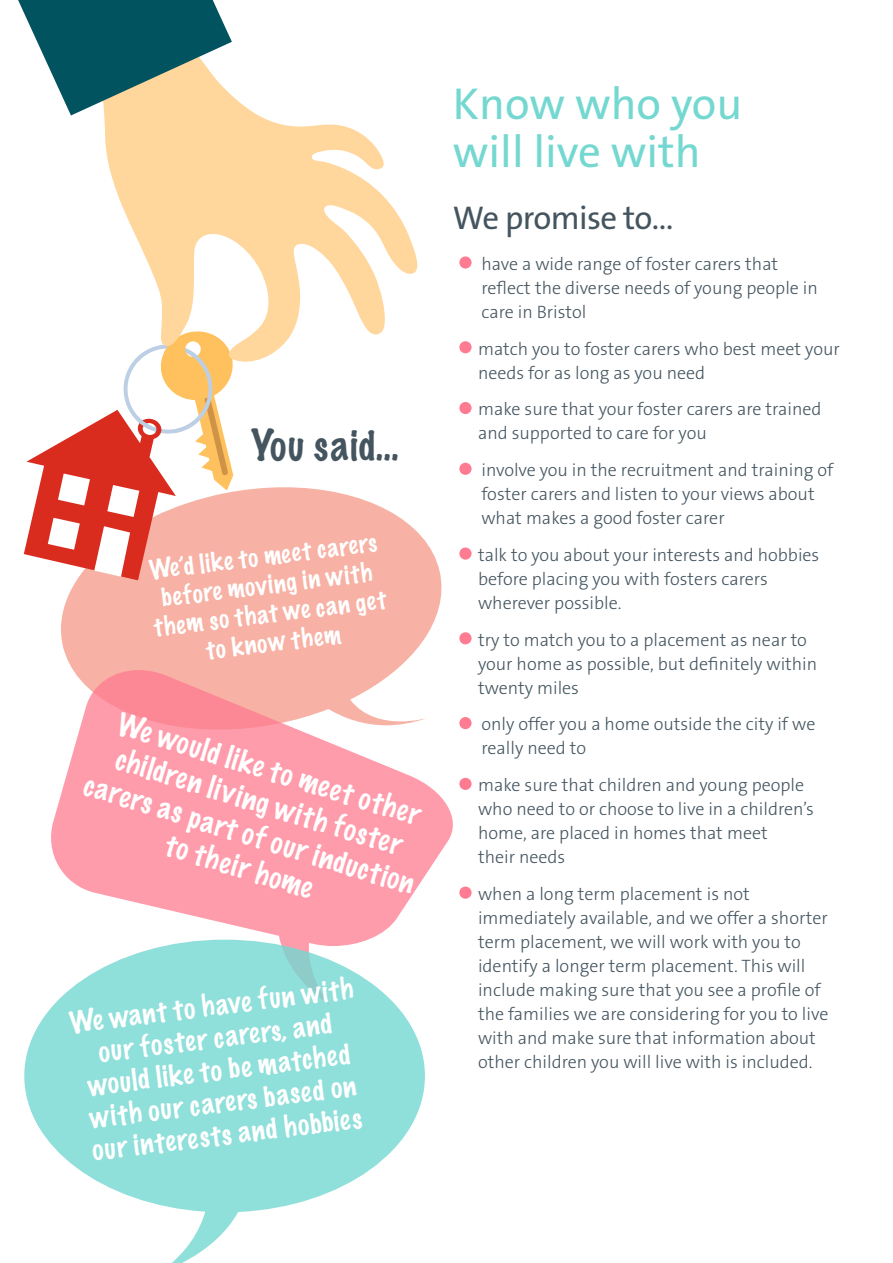
<style>
.page{position:relative;width:893px;height:1263px;background:#fff}
.page>*{position:absolute;margin:0;border:0;box-sizing:border-box;transform-origin:0 0}
.t1{font:45px/48px "The Sans B5 Plain";color:#74d8d1}
.t2{font:100 39px "Marker Felt";letter-spacing:.04em;color:#455560}
.t3{font:33px "The Sans B5 Plain";letter-spacing:-.02em;color:#455560}
.t4{font:100 28.2px/33.9px "Marker Felt";color:#fff;text-align:center}
.t5{font:100 27px/32.4px "Marker Felt";color:#fff;text-align:center}
.t6{font:100 24px/28.8px "Marker Felt";color:#fff;text-align:center}
.t7{font:300 18px/24px "The Sans B3";color:#455560}
.s1{font-size:60px;color:#ff7b91}
</style>
<div class="page">
<svg style="left:61px;top:487px;width:381px;height:183px;background:#f7b9ad"></svg>
<svg style="left:51px;top:670px;width:402px;height:270px;fill:#ff9cac"></svg>
<svg style="left:24px;top:940px;width:401px;height:323px;fill:#8fdfda"></svg>
<svg style="left:104px;top:96px;width:314px;height:266px;fill:#ffd69c"></svg>
<svg style="left:18px;top:0;width:214px;height:115px"></svg>
<svg style="left:24px;top:328px;width:211px;height:252px"></svg>
<h2 class="t2" style="left:251px;top:414px;width:150px">You said…</h2>
<h3 class="t6" style="left:145px;top:555px;width:235px;rotate:-7deg">We’d like to meet carers before moving in with them so that we can get to know them</h3>
<h3 class="t4" style="left:110px;top:702px;width:346px;rotate:17deg">We would like to meet other children living with foster carers as part of our induction to their home</h3>
<h3 class="t5" style="left:68px;top:1006px;width:287px;rotate:-7deg">We want to have fun with our foster carers, and would like to be matched with our carers based on our interests and hobbies</h3>
<h1 class="t1" style="left:453px;top:81px;width:291px">Know who you will live with</h1>
<h3 class="t3" style="left:453px;top:201px;width:222px">We promise to…</h3>
<p class="t7" style="left:481px;top:252px;width:338px;text-indent:-29px"><span class="s1">•</span> have a wide range of foster carers that reflect the diverse needs of young people in care in Bristol</p>
<p class="t7" style="left:478px;top:337px;width:363px;text-indent:-25px"><span class="s1">•</span>match you to foster carers who best meet your needs for as long as you need</p>
<p class="t7" style="left:478px;top:398px;width:345px;text-indent:-25px"><span class="s1">•</span>make sure that your foster carers are trained and supported to care for you</p>
<p class="t7" style="left:481px;top:459px;width:353px;text-indent:-29px"><span class="s1">•</span> involve you in the recruitment and training of foster carers and listen to your views about what makes a good foster carer</p>
<p class="t7" style="left:478px;top:543px;width:343px;text-indent:-25px"><span class="s1">•</span>talk to you about your interests and hobbies before placing you with fosters carers wherever possible.</p>
<p class="t7" style="left:478px;top:628px;width:341px;text-indent:-25px"><span class="s1">•</span>try to match you to a placement as near to your home as possible, but definitely within twenty miles</p>
<p class="t7" style="left:481px;top:713px;width:335px;text-indent:-29px"><span class="s1">•</span> only offer you a home outside the city if we really need to</p>
<p class="t7" style="left:478px;top:774px;width:337px;text-indent:-25px"><span class="s1">•</span>make sure that children and young people who need to or choose to live in a children’s home, are placed in homes that meet<br>their needs</p>
<p class="t7" style="left:478px;top:883px;width:352px;text-indent:-25px"><span class="s1">•</span>when a long term placement is not immediately available, and we offer a shorter term placement, we will work with you to identify a longer term placement. This will include making sure that you see a profile of the families we are considering for you to live with and make sure that information about other children you will live with is included.</p>
</div>
